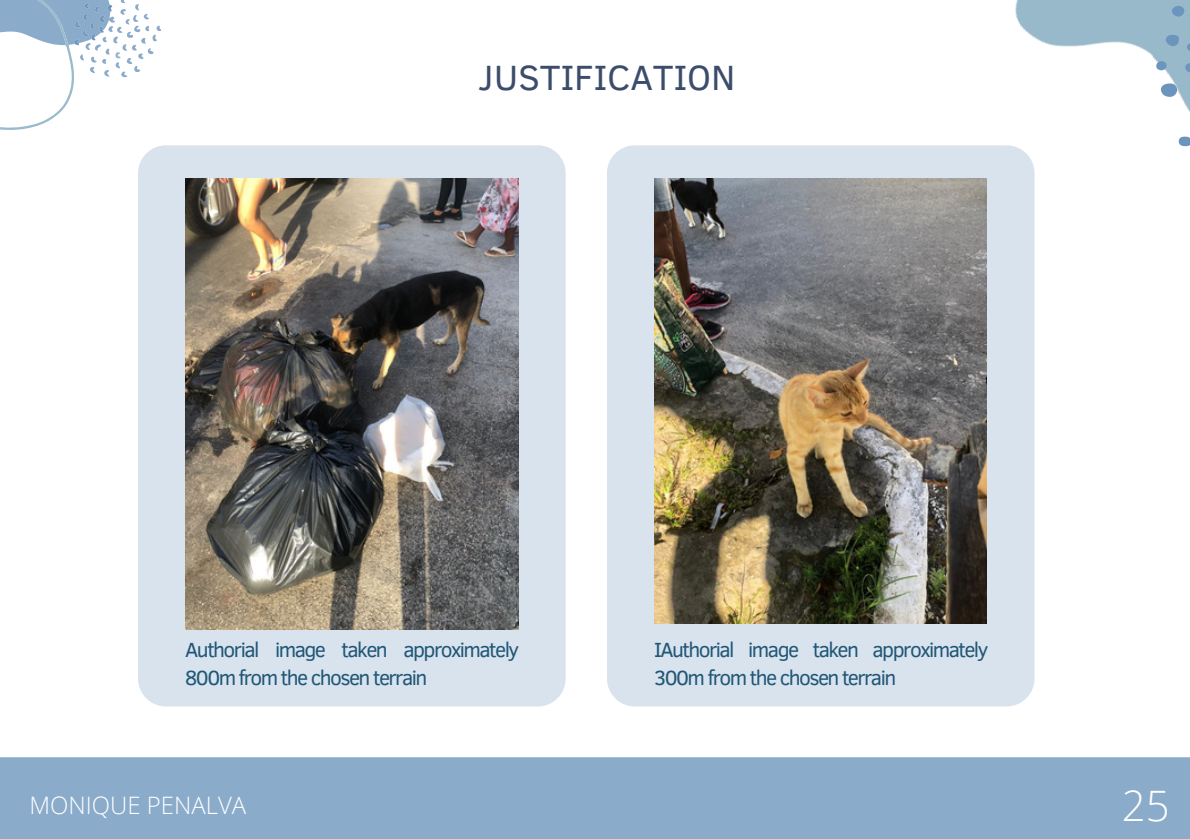
<style>
.page{position:relative;width:1190px;height:839px;background:#fff}
.page>*{position:absolute;margin:0;border:0;box-sizing:border-box;transform-origin:0 0}
.t1{font:300 42px "Open Sans";color:#fdfdfd}
.t2{font:36px "Clear Sans";color:#3c4d6c}
.t3{font:300 24px "Open Sans";color:#fff}
.t4{font:21px/28.4px "Clear Sans";letter-spacing:-.075em;color:#205676}
</style>
<div class="page">
<div style="left:0;top:757px;width:1190px;height:81px;background:#8aabca"></div>
<img style="left:1015px;top:0;width:175px;height:214px">
<svg style="left:1158px;top:79px;width:22px;height:21px"></svg>
<svg style="left:1189px;top:101px;width:1px;height:18px"></svg>
<svg style="left:1176px;top:133px;width:14px;height:17px"></svg>
<svg style="left:1169px;top:2px;width:18px;height:18px"></svg>
<svg style="left:1154px;top:31px;width:36px;height:42px;background:#94b6ca"></svg>
<svg style="left:0;top:0;width:161px;height:168px"></svg>
<div style="left:138px;top:145px;width:428px;height:561px;background:#d8e3ed;border-radius:28px"></div>
<div style="left:607px;top:145px;width:427px;height:561px;background:#d8e3ed;border-radius:28px"></div>
<img style="left:654px;top:178px;width:333px;height:445px">
<img style="left:185px;top:178px;width:333px;height:451px">
<p class="t2" style="left:478px;top:52px;width:259px">JUSTIFICATION</p>
<p class="t4" style="left:185px;top:633px;width:335px">Authorial image taken approximately<br>800m from the chosen terrain</p>
<p class="t4" style="left:654px;top:633px;width:336px">IAuthorial image taken approximately<br>300m from the chosen terrain</p>
<p class="t3" style="left:30px;top:788px;width:218px">MONIQUE PENALVA</p>
<p class="t1" style="left:1122px;top:776px;width:49px">25</p>
</div>
